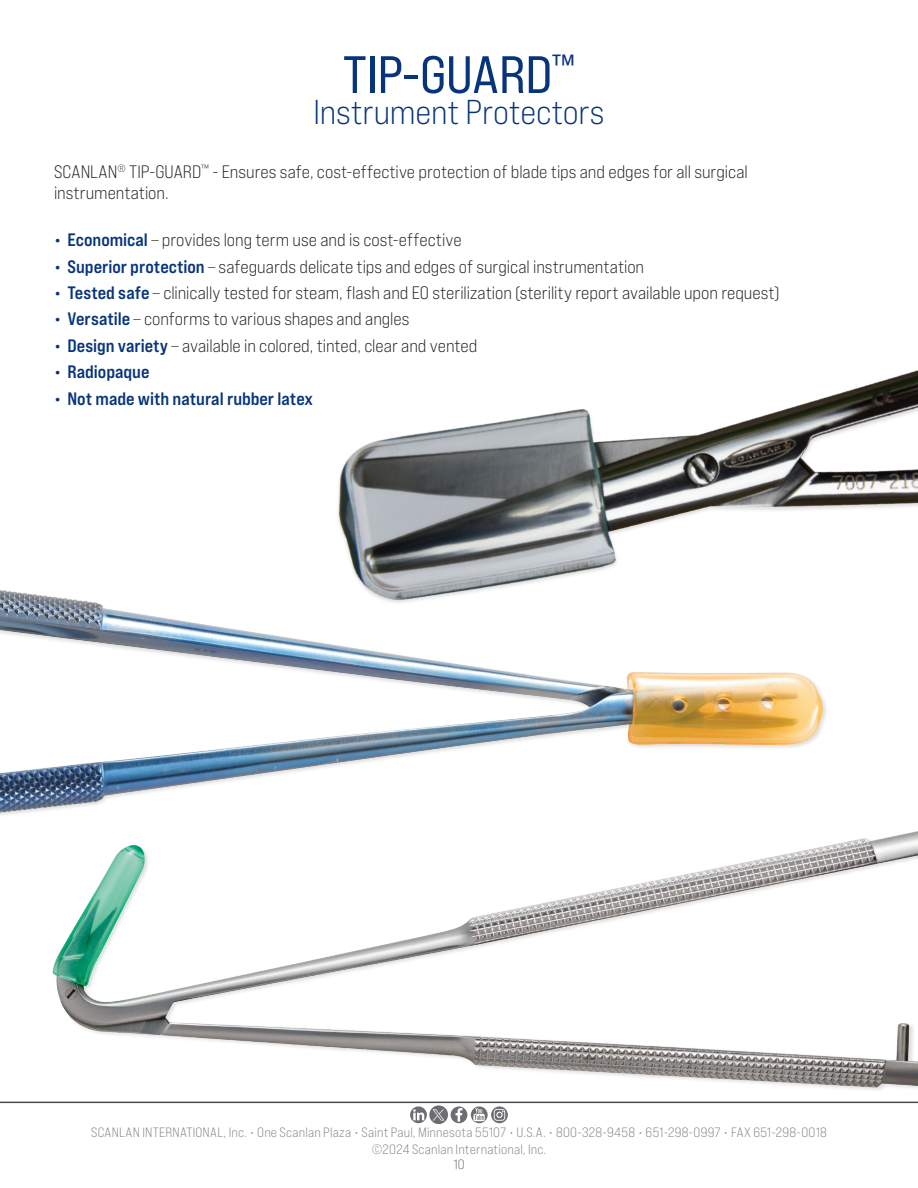
<style>
.page{position:relative;width:918px;height:1188px;background:#fff}
.page>*{position:absolute;margin:0;border:0;box-sizing:border-box;transform-origin:0 0}
.t1{font:52.5px "Bebas Neue Pro Exp Rg";letter-spacing:-.01em;color:#08347b}
.t2{font:34.5px "Bebas Neue Pro Exp Bk";letter-spacing:-.005em;color:#08347b}
.body_copy{font:18px/21px "Bebas Neue Pro Exp Bk";color:#231f20}
.body_copy-2{font:18px "Bebas Neue Pro Exp Bd";letter-spacing:-.005em;color:#08347b}
.t3{font:13.5px/16.5px "Bebas Neue Pro Exp Bk";letter-spacing:.015em;color:#808285;text-align:center}
.t4{font:13.5px "Bebas Neue Pro Exp Bk";color:#6c6d70}
.s1{font-family:"Bebas Neue Pro Exp Bd";color:#08347b}
</style>
<div class="page">
<img style="left:0;top:590px;width:231px;height:202px">
<img style="left:0;top:792px;width:918px;height:333px">
<img style="left:231px;top:370px;width:687px;height:497px">
<p class="t1" style="left:343px;top:42px;width:234px">TIP-GUARD<sup>™</sup></p>
<p class="t2" style="left:313px;top:92px;width:293px">Instrument Protectors</p>
<p class="body_copy" style="left:54px;top:161px;width:695px">SCANLAN<sup>®</sup> TIP-GUARD<sup>™</sup> - Ensures safe, cost-effective protection of blade tips and edges for all surgical instrumentation.</p>
<p class="body_copy" style="left:54px;top:229px;width:409px"><span class="s1">• Economical</span> – provides long term use and is cost-effective</p>
<p class="body_copy" style="left:54px;top:256px;width:592px"><span class="s1">• Superior protection</span> – safeguards delicate tips and edges of surgical instrumentation</p>
<p class="body_copy" style="left:54px;top:282px;width:727px"><span class="s1">• Tested safe</span> – clinically tested for steam, flash and EO sterilization (sterility report available upon request)</p>
<p class="body_copy" style="left:54px;top:308px;width:357px"><span class="s1">• Versatile</span> – conforms to various shapes and angles</p>
<p class="body_copy" style="left:54px;top:335px;width:425px"><span class="s1">• Design variety</span> – available in colored, tinted, clear and vented</p>
<p class="body_copy-2" style="left:54px;top:361px;width:97px">• Radiopaque</p>
<p class="body_copy-2" style="left:54px;top:387px;width:261px">• Not made with natural rubber latex</p>
<p class="t3" style="left:91px;top:1124px;width:737px">SCANLAN INTERNATIONAL, Inc. • One Scanlan Plaza • Saint Paul, Minnesota 55107 • U.S.A. • 800-328-9458 • 651-298-0997 • FAX 651-298-0018 ©2024 Scanlan International, Inc.</p>
<p class="t4" style="left:453px;top:1156px;width:13px">10</p>
</div>
